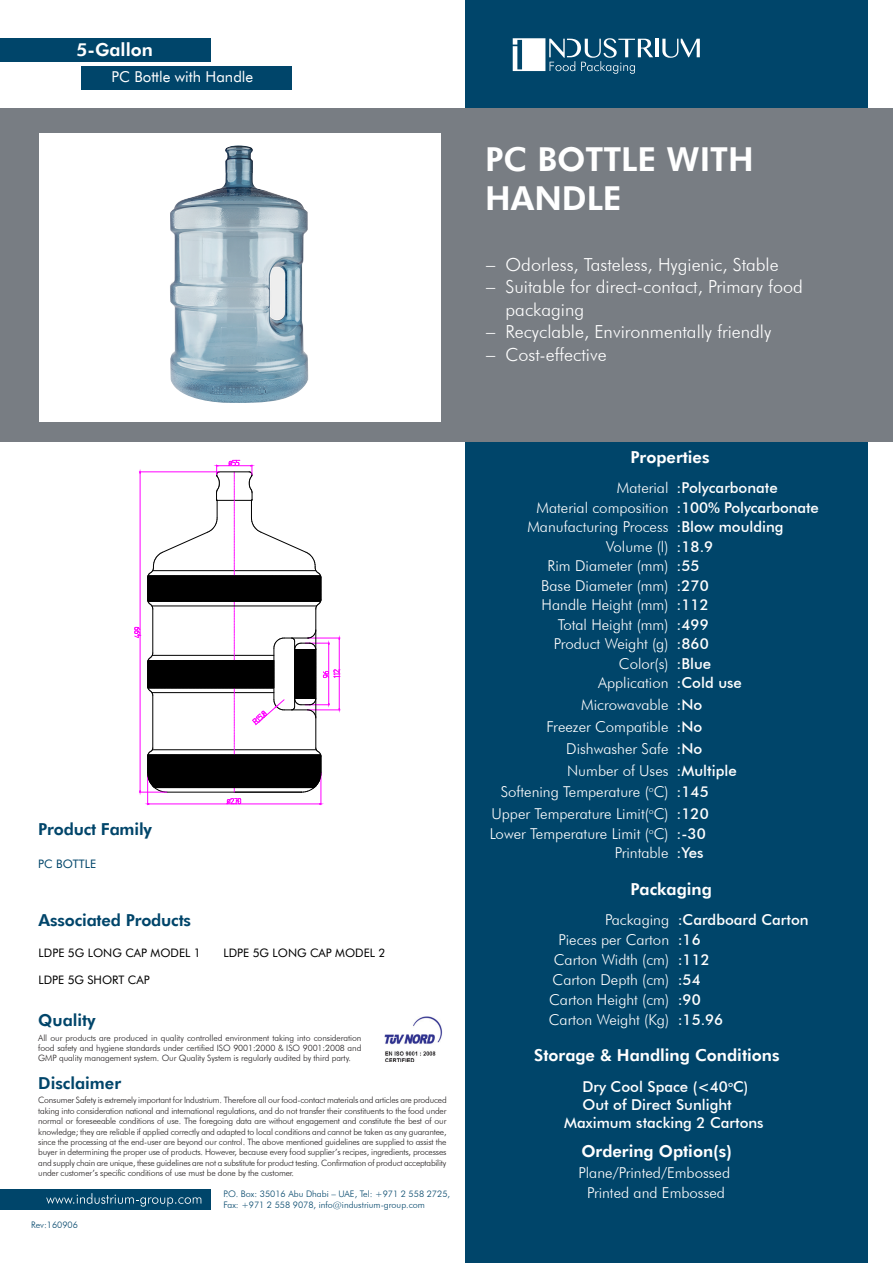
<style>
.page{position:relative;width:893px;height:1263px;background:#fff}
.page>*{position:absolute;margin:0;border:0;box-sizing:border-box;transform-origin:0 0}
.t1{font:800 33px/39px "Futura BT";color:#fff}
.t2{font:300 18px/22.5px "Futura BT";color:#fff}
.t3{font:800 18px "Futura BT";color:#fff}
.t4{font:800 16.5px "Futura BT";color:#fff}
.t5{font:800 16.5px "Futura BT";letter-spacing:-.01em;color:#00456a}
.t6{font:300 15px "Futura BT";color:#fff}
.t7{font:500 15px "Futura BT";color:#fff}
.t8{font:15px "Futura BT";color:#fff}
.t9{font:11.7px "Futura BT";color:#000}
.t10{font:11.7px "Futura BT";color:#00456a}
.t11{font:300 9px/10.8px "Futura BT";color:#00456a}
.t12{font:300 8.7px/10.5px "Futura BT";letter-spacing:-.015em;color:#231f20;text-align:justify}
.s1{font-family:"Futura"}
</style>
<div class="page">
<div style="left:0;top:38px;width:210px;height:24px;background:#00456a"></div>
<div style="left:466px;top:0;width:402px;height:1263px;background:#00456a"></div>
<div style="left:0;top:108px;width:893px;height:334px;background:#787d83"></div>
<img style="left:385px;top:1017px;width:58px;height:27px">
<img style="left:385px;top:1051px;width:50px;height:11px">
<div style="left:0;top:1189px;width:210px;height:21px;background:#00456a"></div>
<svg style="left:46px;top:1193px;width:155px;height:13px"></svg>
<div style="left:82px;top:67px;width:210px;height:23px;background:#00456a"></div>
<hr style="left:656px;top:39px;width:3px;height:18px;background:#fff">
<svg style="left:662px;top:39px;width:38px;height:19px"></svg>
<svg style="left:513px;top:38px;width:140px;height:36px"></svg>
<div style="left:39px;top:133px;width:401px;height:288px;background:#fff"></div>
<img style="left:170px;top:145px;width:139px;height:258px">
<svg style="left:134px;top:460px;width:206px;height:345px"></svg>
<p class="t3" style="left:77px;top:39px;width:78px">5-Gallon</p>
<p class="t8" style="left:111px;top:68px;width:143px">PC Bottle with Handle</p>
<p class="t5" style="left:38px;top:819px;width:115px">Product Family</p>
<p class="t10" style="left:38px;top:856px;width:59px">PC BOTTLE</p>
<p class="t5" style="left:39px;top:910px;width:154px">Associated Products</p>
<p class="t9" style="left:39px;top:946px;width:164px">LDPE 5G LONG CAP MODEL 1</p>
<p class="t9" style="left:223px;top:946px;width:164px">LDPE 5G LONG CAP MODEL 2</p>
<p class="t9" style="left:38px;top:972px;width:113px">LDPE 5G SHORT CAP</p>
<p class="t5" style="left:38px;top:1010px;width:59px">Quality</p>
<p class="t12" style="left:38px;top:1032px;width:325px">All our products are produced in quality controlled environment taking into consideration food safety and hygiene standards under certified ISO 9001:2000 &amp; ISO 9001:2008 and GMP quality management system. Our Quality System is regularly audited by third party.</p>
<p class="t5" style="left:38px;top:1073px;width:84px">Disclaimer</p>
<p class="t12" style="left:38px;top:1095px;width:410px">Consumer Safety is extremely important for Industrium. Therefore all our food-contact materials and articles are produced taking into consideration national and international regulations, and do not transfer their constituents to the food under normal or foreseeable conditions of use. The foregoing data are without engagement and constitute the best of our knowledge; they are reliable if applied correctly and adapted to local conditions and cannot be taken as any guarantee, since the processing at the end-user are beyond our control. The above mentioned guidelines are supplied to assist the buyer in determining the proper use of products. However, because every food supplier’s recipes, ingredients, processes and supply chain are unique, these guidelines are not a substitute for product testing. Confirmation of product acceptability under customer’s specific conditions of use must be done by the customer.</p>
<p class="t11" style="left:31px;top:1219px;width:48px">Rev:160906</p>
<p class="t11" style="left:223px;top:1189px;width:228px">P.O. Box: 35016 Abu Dhabi – UAE, Tel: +971 2 558 2725,<br>Fax: +971 2 558 9078, info@industrium-group.com</p>
<p class="t1" style="left:485px;top:140px;width:270px">PC BOTTLE WITH<br>HANDLE</p>
<p class="t2" style="left:485px;top:253px;width:295px"><span class="s1">−</span> Odorless, Tasteless, Hygienic, Stable</p>
<p class="t2" style="left:505px;top:276px;width:299px;text-indent:-20px"><span class="s1">−</span> Suitable for direct-contact, Primary food packaging</p>
<p class="t2" style="left:485px;top:321px;width:288px"><span class="s1">−</span> Recyclable, Environmentally friendly</p>
<p class="t2" style="left:485px;top:343px;width:123px"><span class="s1">−</span> Cost-effective</p>
<p class="t4" style="left:630px;top:447px;width:81px">Properties</p>
<p class="t6" style="left:617px;top:479px;width:53px">Material</p>
<p class="t7" style="left:677px;top:479px;width:103px">:Polycarbonate</p>
<p class="t6" style="left:537px;top:498px;width:133px">Material composition</p>
<p class="t7" style="left:677px;top:498px;width:144px">:100% Polycarbonate</p>
<p class="t6" style="left:527px;top:518px;width:143px">Manufacturing Process</p>
<p class="t7" style="left:677px;top:518px;width:109px">:Blow moulding</p>
<p class="t6" style="left:606px;top:537px;width:64px">Volume (l)</p>
<p class="t7" style="left:677px;top:537px;width:38px">:18.9</p>
<p class="t6" style="left:548px;top:557px;width:122px">Rim Diameter (mm)</p>
<p class="t7" style="left:677px;top:557px;width:25px">:55</p>
<p class="t6" style="left:541px;top:576px;width:129px">Base Diameter (mm)</p>
<p class="t7" style="left:677px;top:576px;width:34px">:270</p>
<p class="t6" style="left:542px;top:596px;width:128px">Handle Height (mm)</p>
<p class="t7" style="left:677px;top:596px;width:34px">:112</p>
<p class="t6" style="left:558px;top:615px;width:112px">Total Height (mm)</p>
<p class="t7" style="left:677px;top:615px;width:34px">:499</p>
<p class="t6" style="left:554px;top:635px;width:116px">Product Weight (g)</p>
<p class="t7" style="left:677px;top:635px;width:34px">:860</p>
<p class="t6" style="left:619px;top:654px;width:51px">Color(s)</p>
<p class="t7" style="left:677px;top:654px;width:36px">:Blue</p>
<p class="t6" style="left:598px;top:674px;width:72px">Application</p>
<p class="t7" style="left:677px;top:674px;width:67px">:Cold use</p>
<p class="t6" style="left:581px;top:695px;width:89px">Microwavable</p>
<p class="t7" style="left:677px;top:695px;width:27px">:No</p>
<p class="t6" style="left:547px;top:717px;width:123px">Freezer Compatible</p>
<p class="t7" style="left:677px;top:717px;width:27px">:No</p>
<p class="t6" style="left:566px;top:739px;width:104px">Dishwasher Safe</p>
<p class="t7" style="left:677px;top:739px;width:27px">:No</p>
<p class="t6" style="left:567px;top:761px;width:103px">Number of Uses</p>
<p class="t7" style="left:677px;top:761px;width:62px">:Multiple</p>
<p class="t6" style="left:501px;top:783px;width:169px">Softening Temperature (<sup>o</sup>C)</p>
<p class="t7" style="left:677px;top:783px;width:34px">:145</p>
<p class="t6" style="left:491px;top:805px;width:179px">Upper Temperature Limit(<sup>o</sup>C)</p>
<p class="t7" style="left:677px;top:805px;width:34px">:120</p>
<p class="t6" style="left:490px;top:824px;width:180px">Lower Temperature Limit (<sup>o</sup>C)</p>
<p class="t7" style="left:677px;top:824px;width:31px">:-30</p>
<p class="t6" style="left:615px;top:844px;width:55px">Printable</p>
<p class="t7" style="left:677px;top:844px;width:28px">:Yes</p>
<p class="t4" style="left:630px;top:879px;width:83px">Packaging</p>
<p class="t6" style="left:605px;top:911px;width:66px">Packaging</p>
<p class="t7" style="left:678px;top:911px;width:132px">:Cardboard Carton</p>
<p class="t6" style="left:559px;top:930px;width:112px">Pieces per Carton</p>
<p class="t7" style="left:678px;top:930px;width:25px">:16</p>
<p class="t6" style="left:554px;top:950px;width:117px">Carton Width (cm)</p>
<p class="t7" style="left:678px;top:950px;width:34px">:112</p>
<p class="t6" style="left:553px;top:970px;width:118px">Carton Depth (cm)</p>
<p class="t7" style="left:678px;top:970px;width:25px">:54</p>
<p class="t6" style="left:549px;top:990px;width:121px">Carton Height (cm)</p>
<p class="t7" style="left:678px;top:990px;width:25px">:90</p>
<p class="t6" style="left:549px;top:1010px;width:122px">Carton Weight (Kg)</p>
<p class="t7" style="left:678px;top:1010px;width:47px">:15.96</p>
<p class="t4" style="left:534px;top:1045px;width:247px">Storage &amp; Handling Conditions</p>
<p class="t7" style="left:582px;top:1077px;width:168px">Dry Cool Space (&lt;40<sup>o</sup>C)</p>
<p class="t7" style="left:582px;top:1095px;width:151px">Out of Direct Sunlight</p>
<p class="t7" style="left:564px;top:1113px;width:201px">Maximum stacking 2 Cartons</p>
<p class="t4" style="left:581px;top:1140px;width:152px">Ordering Option(s)</p>
<p class="t6" style="left:578px;top:1164px;width:153px">Plane/Printed/Embossed</p>
<p class="t6" style="left:587px;top:1183px;width:140px">Printed and Embossed</p>
</div>
